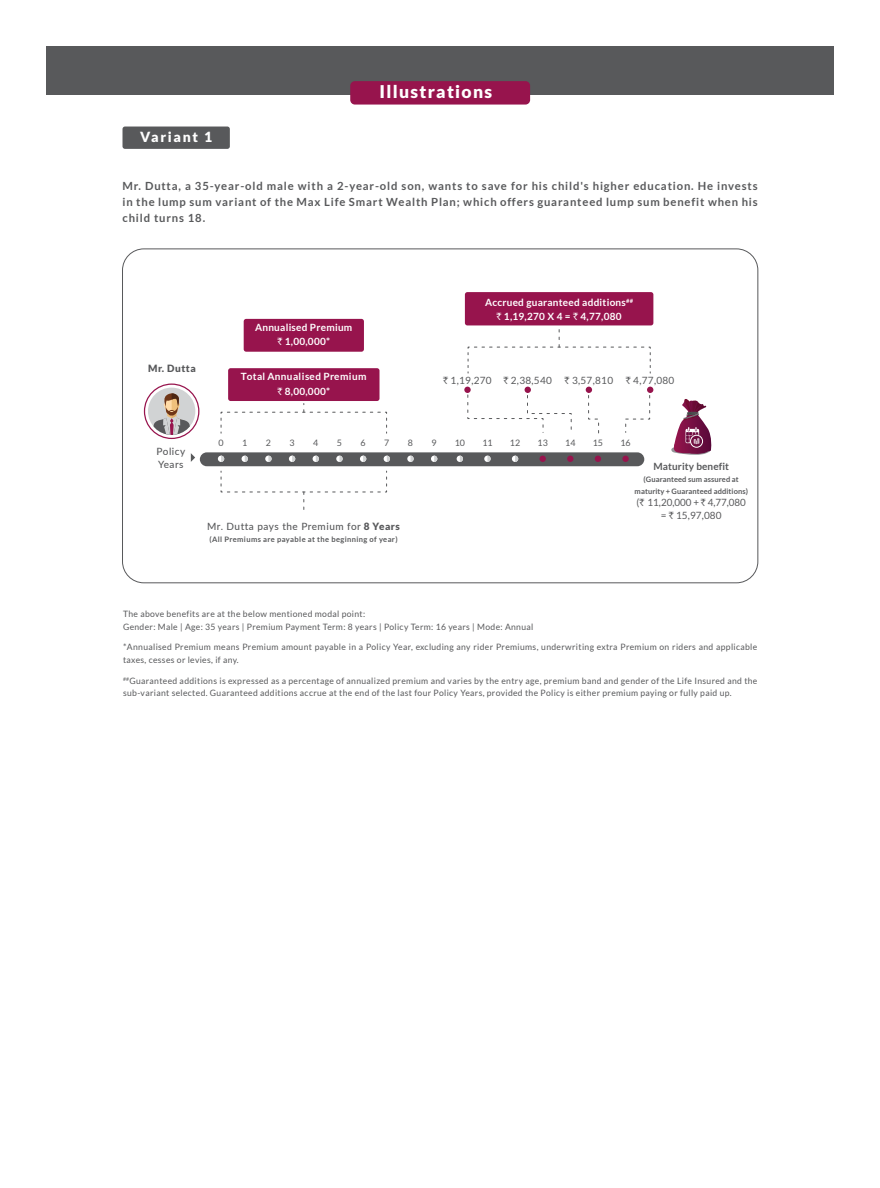
<style>
.page{position:relative;width:880px;height:1188px;background:#fff}
.page>*{position:absolute;margin:0;border:0;box-sizing:border-box;transform-origin:0 0}
.t1{font:900 17.5px "Lato";letter-spacing:.075em;color:#fff}
.t2{font:900 14px "Lato";letter-spacing:.12em;color:#fff}
.t3{font:700 11.25px/16.2px "Lato";letter-spacing:.075em;color:#58595b;text-align:justify}
.t4{font:700 10px/14.4px "Lato";letter-spacing:.025em;color:#fff;text-align:center}
.t5{font:500 10px/13.2px "Lato";letter-spacing:.05em;color:#58595b}
.t6{font:10px "Lato";letter-spacing:.03em;color:#58595b}
.t7{font:10px/12.2px "Lato";color:#58595b;text-align:center}
.t8{font:700 10px "Lato";letter-spacing:.01em;color:#58595b}
.t9{font:900 10px "Lato";letter-spacing:.05em;color:#58595b}
.t10{font:8.88px "Lato";color:#58595b}
.t11{font:8.75px/12.5px "Lato";letter-spacing:.04em;color:#58595b}
.t12{font:700 7.5px/12.2px "Lato";letter-spacing:.01em;color:#58595b;text-align:center}
.t13{font:700 7.5px "Lato";letter-spacing:.05em;color:#58595b}
.s1{font-family:"Rupee Foradian";font-weight:400}
.s2{font-family:"Rupee Foradian"}
.s3{font-weight:900}
</style>
<div class="page">
<div style="left:46px;top:46px;width:787px;height:49px;background:#58595b"></div>
<div style="left:350px;top:81px;width:180px;height:23px;background:#97144d;border-radius:5px"></div>
<div style="left:122px;top:126px;width:108px;height:23px;background:#58595b;border-radius:3px"></div>
<svg style="left:220px;top:403px;width:167px;height:30px"></svg>
<div style="left:243px;top:319px;width:121px;height:33px;background:#97144d;border-radius:3px"></div>
<div style="left:228px;top:368px;width:151px;height:33px;background:#97144d;border-radius:3px"></div>
<div style="left:148px;top:387px;width:47px;height:48px;background:#d1d3d4;border-radius:50%"></div>
<div style="left:144px;top:383px;width:55px;height:56px;border:1px solid #97144d;border-radius:50%"></div>
<svg style="left:153px;top:392px;width:37px;height:43px"></svg>
<div style="left:524px;top:386px;width:6px;height:7px;background:#97144d;border-radius:50%"></div>
<svg style="left:585px;top:386px;width:6px;height:7px"></svg>
<svg style="left:646px;top:386px;width:7px;height:7px"></svg>
<svg style="left:467px;top:329px;width:184px;height:44px"></svg>
<div style="left:464px;top:292px;width:189px;height:33px;background:#97144d;border-radius:3px"></div>
<div style="left:464px;top:386px;width:6px;height:7px;background:#97144d;border-radius:50%"></div>
<svg style="left:467px;top:394px;width:105px;height:39px"></svg>
<svg style="left:588px;top:395px;width:11px;height:39px"></svg>
<svg style="left:625px;top:395px;width:25px;height:38px"></svg>
<svg style="left:191px;top:452px;width:453px;height:58px"></svg>
<svg style="left:671px;top:399px;width:41px;height:56px"></svg>
<h1 class="t1" style="left:379px;top:81px;width:114px">Illustrations</h1>
<h2 class="t2" style="left:140px;top:129px;width:74px">Variant 1</h2>
<p class="t3" style="left:122px;top:177px;width:636px">Mr. Dut ta, a 35-year-old male with a 2-year-old son, wants to save for his child's higher education. He invests in the lump sum variant of the Max Life Smart Wealth Plan; which of fers guaranteed lump sum benefit when his child turns 18.</p>
<p class="t9" style="left:148px;top:363px;width:49px">Mr. Dut ta</p>
<p class="t4" style="left:255px;top:320px;width:99px">Annualised Premium <span class="s1">`</span> 1,00,000*</p>
<p class="t4" style="left:241px;top:369px;width:127px">Total Annualised Premium <span class="s1">`</span> 8,00,000*</p>
<p class="t4" style="left:485px;top:295px;width:149px">Accrued guaranteed additions<sup>## </sup><span class="s1">`</span> 1,19,270 X 4 = <span class="s1">`</span> 4,77,080</p>
<p class="t6" style="left:443px;top:374px;width:110px"><span class="s2">`</span> 1,19,270 <span class="s2">`</span> 2,38,540</p>
<p class="t6" style="left:564px;top:374px;width:50px"><span class="s2">`</span> 3,57,810</p>
<p class="t6" style="left:625px;top:374px;width:50px"><span class="s2">`</span> 4,77,080</p>
<p class="t5" style="left:156px;top:444px;width:30px">Policy<br>Years</p>
<p class="t10" style="left:218px;top:438px;width:7px">0</p>
<p class="t10" style="left:242px;top:438px;width:7px">1</p>
<p class="t10" style="left:266px;top:438px;width:7px">2</p>
<p class="t10" style="left:289px;top:438px;width:7px">3</p>
<p class="t10" style="left:313px;top:438px;width:7px">4</p>
<p class="t10" style="left:337px;top:438px;width:7px">5</p>
<p class="t10" style="left:360px;top:438px;width:7px">6</p>
<p class="t10" style="left:384px;top:438px;width:7px">7</p>
<p class="t10" style="left:408px;top:438px;width:7px">8</p>
<p class="t10" style="left:431px;top:438px;width:7px">9</p>
<p class="t10" style="left:454px;top:438px;width:12px">10</p>
<p class="t10" style="left:482px;top:438px;width:12px">11</p>
<p class="t10" style="left:509px;top:438px;width:12px">12</p>
<p class="t10" style="left:537px;top:438px;width:12px">13</p>
<p class="t10" style="left:565px;top:438px;width:12px">14</p>
<p class="t10" style="left:592px;top:438px;width:12px">15</p>
<p class="t10" style="left:620px;top:438px;width:12px">16</p>
<p class="t5" style="left:207px;top:519px;width:194px">Mr. Dutta pays the Premium for <span class="s3">8 Years</span></p>
<p class="t13" style="left:209px;top:535px;width:190px">(All Premiums are payable at the beginning of year)</p>
<p class="t8" style="left:653px;top:460px;width:77px">Maturity benefit</p>
<p class="t12" style="left:634px;top:473px;width:115px">(Guaranteed sum assured at maturity + Guaranteed additions)</p>
<p class="t7" style="left:636px;top:496px;width:111px">(<span class="s2">`</span> 11,20,000 + <span class="s2">`</span> 4,77,080 = <span class="s2">`</span> 15,97,080</p>
<p class="t11" style="left:123px;top:607px;width:411px">The above benefits are at the below mentioned modal point:<br>Gender: Male | Age: 35 years | Premium Payment Term: 8 years | Policy Term: 16 years | Mode: Annual</p>
<p class="t11" style="left:123px;top:641px;width:635px">*Annualised Premium means Premium amount payable in a Policy Year, excluding any rider Premiums, underwriting extra Premium on riders and applicable taxes, cesses or levies, if any.</p>
<p class="t11" style="left:123px;top:674px;width:635px"><sup>##</sup>Guaranteed additions is expressed as a percentage of annualized premium and varies by the entry age, premium band and gender of the Life Insured and the sub-variant selected. Guaranteed additions accrue at the end of the last four Policy Years, provided the Policy is either premium paying or fully paid up.</p>
</div>
